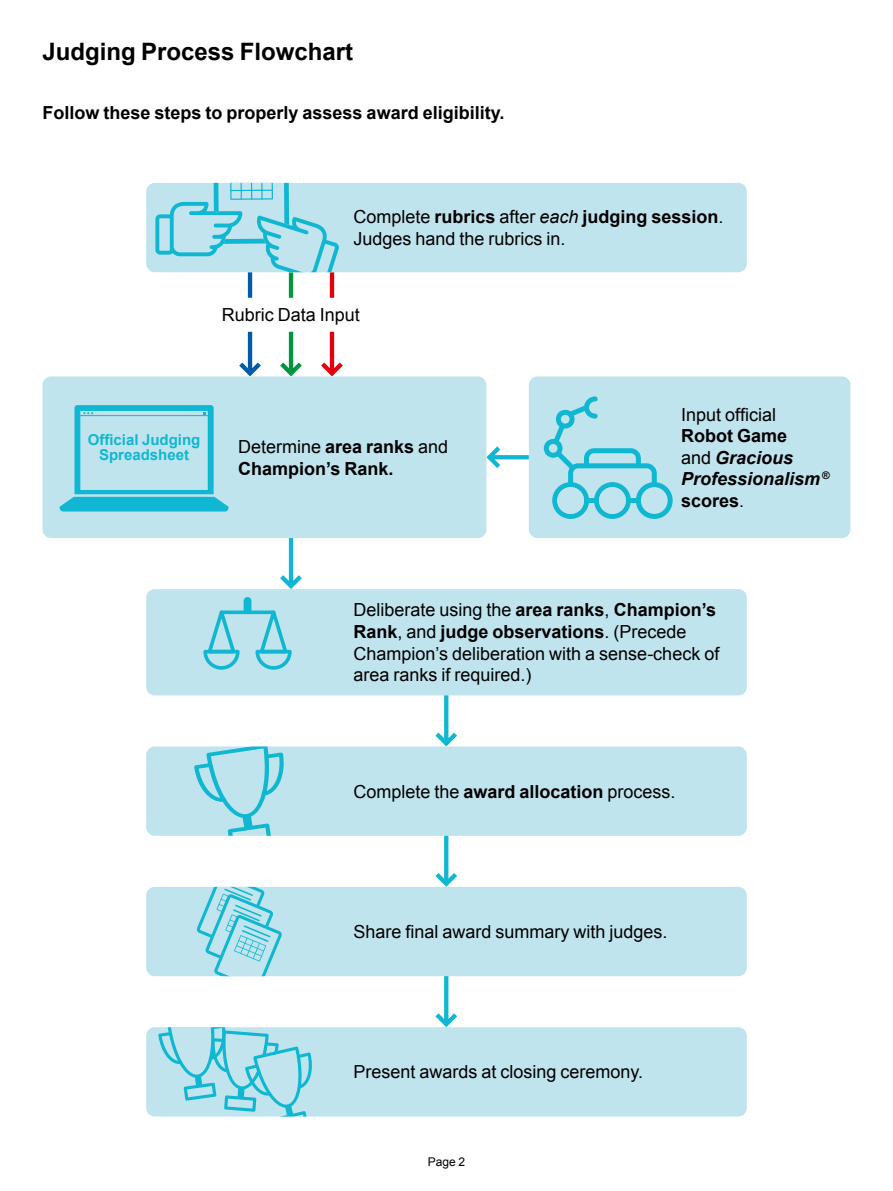
<style>
.page{position:relative;width:893px;height:1191px;background:#fff}
.page>*{position:absolute;margin:0;border:0;box-sizing:border-box;transform-origin:0 0}
.t1{font:700 24px "Arial";color:#000}
.t2{font:18px/21.6px "Arial";color:#000}
.t3{font:700 18px/21.6px "Arial";color:#000}
.t4{font:italic 700 18px/21.6px "Arial";color:#000}
.t5{font:700 15px/15px "Arial";color:#0fb7d2;text-align:center}
.t6{font:12px "Arial";color:#000}
.s1{font-weight:700}
.s2{font-style:italic}
.s3{font-weight:400}
.s4{font-style:normal}
.s5{font-weight:400;font-style:normal}
</style>
<div class="page">
<svg style="left:486px;top:446px;width:43px;height:22px"></svg>
<svg style="left:280px;top:538px;width:22px;height:51px"></svg>
<svg style="left:435px;top:695px;width:22px;height:51px"></svg>
<svg style="left:435px;top:836px;width:22px;height:51px"></svg>
<svg style="left:435px;top:976px;width:22px;height:51px"></svg>
<div style="left:146px;top:183px;width:601px;height:89px;background:#c0e4ee;border-radius:9px"></div>
<svg style="left:155px;top:183px;width:188px;height:193px"></svg>
<div style="left:43px;top:376px;width:443px;height:162px;background:#c0e4ee;border-radius:9px"></div>
<div style="left:529px;top:376px;width:321px;height:162px;background:#c0e4ee;border-radius:9px"></div>
<svg style="left:544px;top:396px;width:129px;height:123px"></svg>
<div style="left:557px;top:487px;width:27px;height:27px;background:#c2e4ee;border-radius:50%"></div>
<div style="left:599px;top:487px;width:27px;height:27px;background:#c2e4ee;border-radius:50%"></div>
<div style="left:146px;top:589px;width:601px;height:106px;background:#c0e4ee;border-radius:9px"></div>
<svg style="left:203px;top:597px;width:89px;height:72px"></svg>
<div style="left:146px;top:746px;width:601px;height:90px;background:#c0e4ee;border-radius:9px"></div>
<svg style="left:194px;top:746px;width:90px;height:90px"></svg>
<div style="left:146px;top:887px;width:601px;height:89px;background:#c0e4ee;border-radius:9px"></div>
<svg style="left:196px;top:887px;width:86px;height:89px"></svg>
<div style="left:240px;top:937px;width:7px;height:16px;background:#c2e4ee"></div>
<svg style="left:253px;top:942px;width:7px;height:17px"></svg>
<svg style="left:238px;top:940px;width:26px;height:11px"></svg>
<svg style="left:236px;top:945px;width:26px;height:11px"></svg>
<div style="left:146px;top:1027px;width:601px;height:89px;background:#c0e4ee;border-radius:9px"></div>
<svg style="left:158px;top:1027px;width:154px;height:89px"></svg>
<svg style="left:60px;top:405px;width:169px;height:106px"></svg>
<div style="left:206px;top:298px;width:170px;height:34px;background:#fff;border-radius:9px"></div>
<h1 class="t1" style="left:43px;top:35px;width:312px">Judging Process Flowchart</h1>
<p class="t3" style="left:43px;top:103px;width:463px">Follow these steps to properly assess award eligibility.</p>
<p class="t2" style="left:353px;top:206px;width:372px">Complete <span class="s1">rubrics</span> after <span class="s2">each</span> <span class="s1">judging session</span>.<br>Judges hand the rubrics in.</p>
<p class="t2" style="left:222px;top:304px;width:140px">Rubric Data Input</p>
<p class="t5" style="left:88px;top:432px;width:114px">Official Judging<br>Spreadsheet</p>
<p class="t3" style="left:238px;top:436px;width:212px"><span class="s3">Determine</span> area ranks <span class="s3">and<br></span>Champion’s Rank.</p>
<p class="t2" style="left:681px;top:404px;width:97px">Input official</p>
<p class="t4" style="left:681px;top:426px;width:150px"><span class="s4">Robot Game<br></span><span class="s5">and</span> Gracious<br>Professionalism <sup>® </sup><span class="s4">scores</span><span class="s5">.</span></p>
<p class="t2" style="left:353px;top:599px;width:367px">Deliberate using the <span class="s1">area ranks</span>, <span class="s1">Champion’s Rank</span>, and <span class="s1">judge observations</span>. (Precede Champion’s deliberation with a sense-check of area ranks if required.)</p>
<p class="t2" style="left:353px;top:781px;width:324px">Complete the <span class="s1">award allocation</span> process.</p>
<p class="t2" style="left:353px;top:921px;width:316px">Share final award summary with judges.</p>
<p class="t2" style="left:353px;top:1061px;width:291px">Present awards at closing ceremony.</p>
<p class="t6" style="left:428px;top:1153px;width:39px">Page 2</p>
</div>
